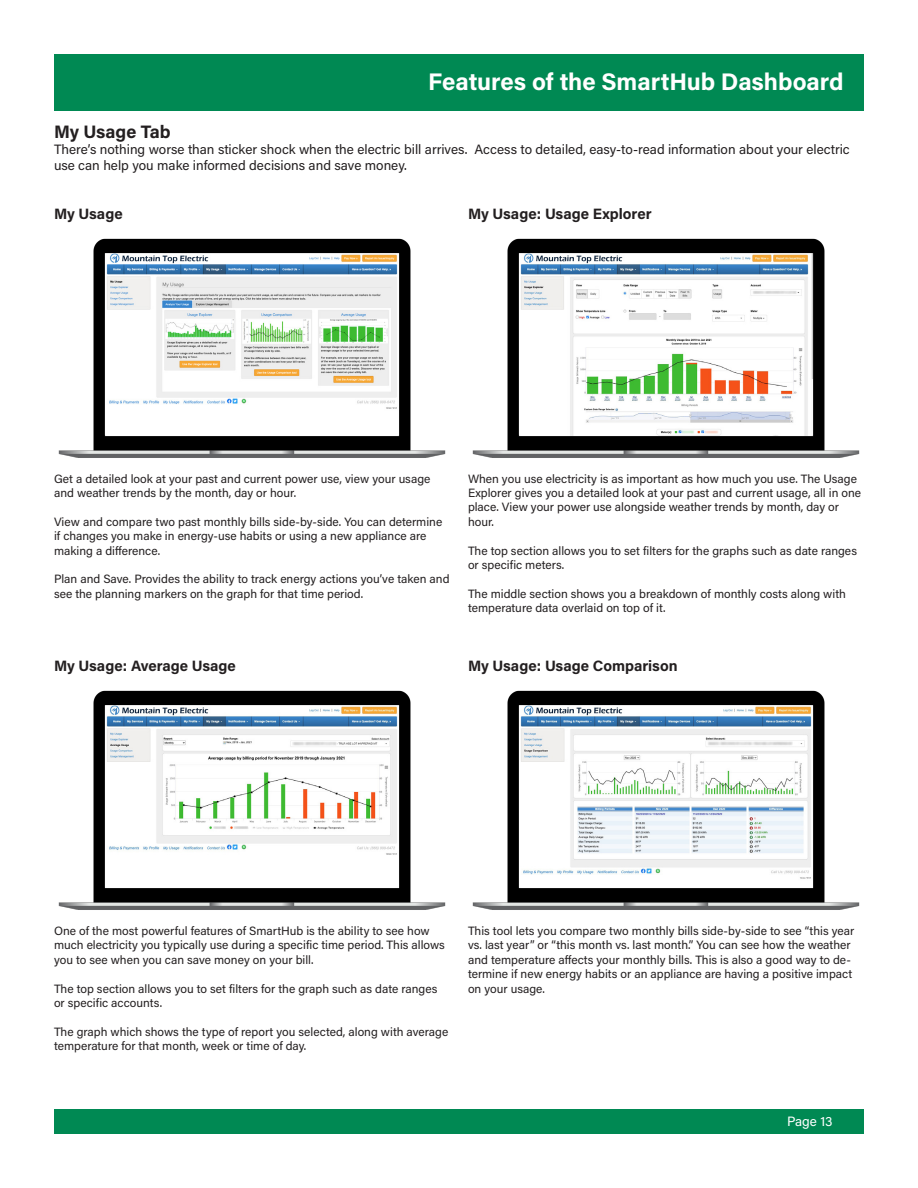
<style>
.page{position:relative;width:918px;height:1188px;background:#fff}
.page>*{position:absolute;margin:0;border:0;box-sizing:border-box;transform-origin:0 0}
.t1{font:700 24px "Acumin Pro";color:#fff}
.t2{font:700 18px "Acumin Pro";color:#231f20}
.t3{font:700 15px "Acumin Pro";color:#231f20}
.t4{font:13.5px/16.2px "Acumin Pro";color:#231f20}
.t5{font:13.5px "Acumin Pro";letter-spacing:-.005em;color:#fff}
.t6{font:12px/14.4px "Acumin Pro";color:#231f20}
</style>
<div class="page">
<img style="left:472px;top:690px;width:388px;height:220px">
<img style="left:58px;top:690px;width:388px;height:220px">
<img style="left:472px;top:238px;width:388px;height:220px">
<img style="left:58px;top:238px;width:388px;height:220px">
<div style="left:54px;top:1109px;width:810px;height:25px;background:#008953"></div>
<div style="left:54px;top:54px;width:810px;height:56px;background:#008953"></div>
<h1 class="t1" style="left:428px;top:65px;width:417px">Features of the SmartHub Dashboard</h1>
<p class="t2" style="left:54px;top:119px;width:118px">My Usage Tab</p>
<p class="t4" style="left:54px;top:141px;width:797px">There’s nothing worse than sticker shock when the electric bill arrives. Access to detailed, easy-to-read information about your electric use can help you make informed decisions and save money.</p>
<p class="t3" style="left:54px;top:203px;width:70px">My Usage</p>
<p class="t3" style="left:468px;top:203px;width:185px">My Usage: Usage Explorer</p>
<p class="t6" style="left:54px;top:471px;width:378px">Get a detailed look at your past and current power use, view your usage and weather trends by the month, day or hour.</p>
<p class="t6" style="left:54px;top:514px;width:390px">View and compare two past monthly bills side-by-side. You can determine if changes you make in energy-use habits or using a new appliance are making a difference.</p>
<p class="t6" style="left:54px;top:571px;width:397px">Plan and Save. Provides the ability to track energy actions you’ve taken and see the planning markers on the graph for that time period.</p>
<p class="t3" style="left:54px;top:656px;width:183px">My Usage: Average Usage</p>
<p class="t6" style="left:468px;top:471px;width:395px">When you use electricity is as important as how much you use. The Usage Explorer gives you a detailed look at your past and current usage, all in one place. View your power use alongside weather trends by month, day or hour.</p>
<p class="t6" style="left:468px;top:543px;width:391px">The top section allows you to set filters for the graphs such as date ranges or specific meters.</p>
<p class="t6" style="left:468px;top:586px;width:379px">The middle section shows you a breakdown of monthly costs along with temperature data overlaid on top of it.</p>
<p class="t3" style="left:468px;top:656px;width:211px">My Usage: Usage Comparison</p>
<p class="t6" style="left:54px;top:923px;width:392px">One of the most powerful features of SmartHub is the ability to see how much electricity you typically use during a specific time period. This allows you to see when you can save money on your bill.</p>
<p class="t6" style="left:54px;top:981px;width:385px">The top section allows you to set filters for the graph such as date ranges or specific accounts.</p>
<p class="t6" style="left:54px;top:1024px;width:396px">The graph which shows the type of report you selected, along with average temperature for that month, week or time of day.</p>
<p class="t6" style="left:468px;top:923px;width:388px">This tool lets you compare two monthly bills side-by-side to see “this year vs. last year” or “this month vs. last month.” You can see how the weather and temperature affects your monthly bills. This is also a good way to de&shy;termine if new energy habits or an appliance are having a positive impact on your usage.</p>
<p class="t5" style="left:787px;top:1112px;width:47px">Page 13</p>
</div>
